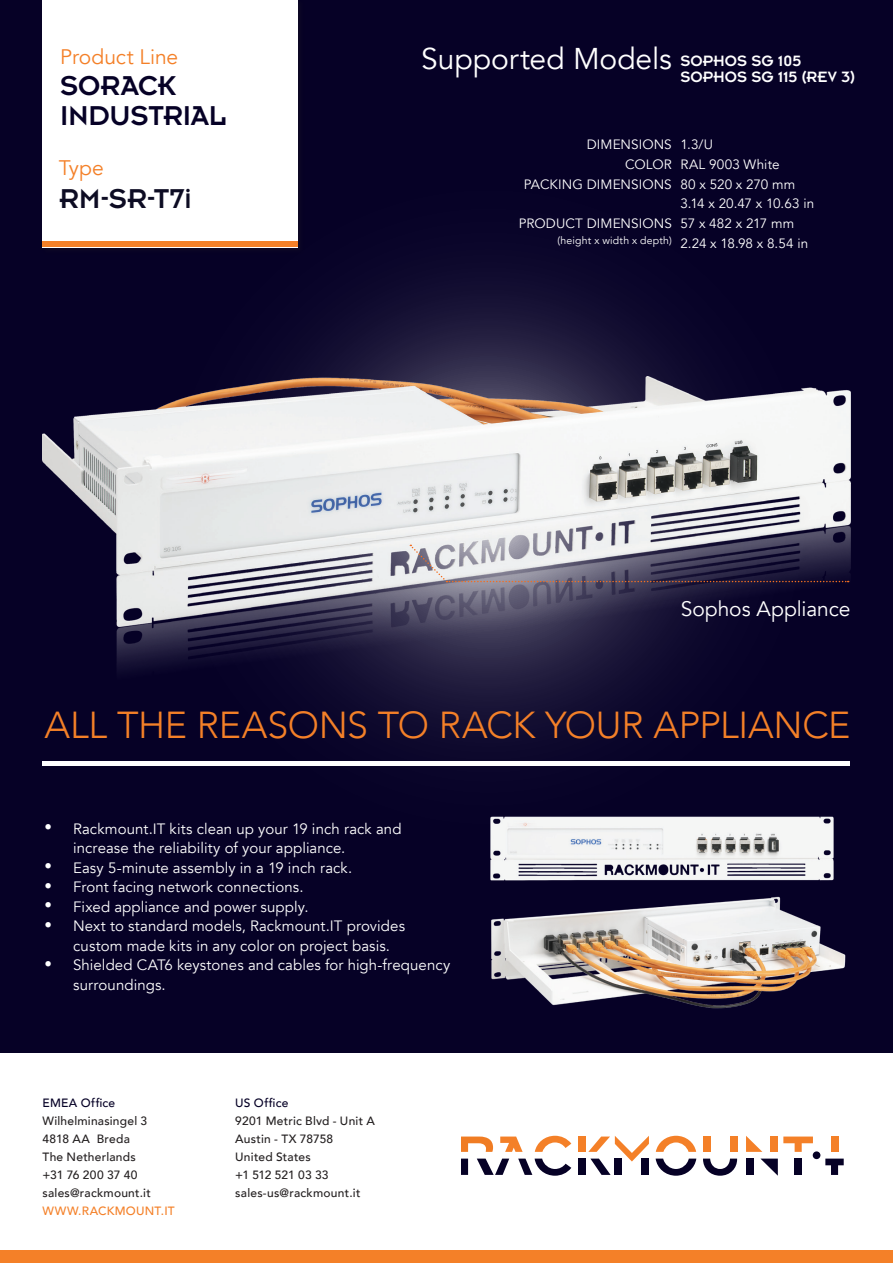
<style>
.page{position:relative;width:893px;height:1263px;background:#fff}
.page>*{position:absolute;margin:0;border:0;box-sizing:border-box;transform-origin:0 0}
.t1{font:300 37.5px "Avenir";letter-spacing:-.01em;color:#f48028}
.t2{font:30px/30px "Insignia";letter-spacing:-.01em;color:#060126}
.t3{font:30px "Avenir";letter-spacing:-.005em;color:#fff}
.t4{font:30px "Insignia";color:#0d0c23}
.t5{font:21px "Avenir";color:#f48028}
.t6{font:21px "Avenir";letter-spacing:-.005em;color:#fff}
.t7{font:16.5px/15.9px "Insignia";color:#fff}
.t8{font:15px/19.5px "Avenir";letter-spacing:.005em;color:#fff;text-align:justify}
.t9{font:13.5px/19.8px "Avenir";letter-spacing:.005em;color:#fff}
.t10{font:500 12px/18px "Avenir";letter-spacing:.02em;color:#231f20}
.t11{font:500 12px "Avenir";letter-spacing:.03em;color:#060126}
.t12{font:500 12px "Avenir";letter-spacing:.02em;color:#f48028}
.t13{font:10.5px "Avenir";letter-spacing:.02em;color:#fff}
</style>
<div class="page">
<div style="left:0;top:0;width:893px;height:1053px;background:#060126"></div>
<hr style="left:43px;top:761px;width:807px;height:4px;background:#fff">
<div style="left:41px;top:0;width:264px;height:255px;background:#231f20;opacity:.25"></div>
<div style="left:43px;top:0;width:255px;height:247px;background:#fff"></div>
<svg style="left:535px;top:1136px;width:36px;height:16px"></svg>
<div style="left:579px;top:1158px;width:7px;height:17px;background:#060126"></div>
<div style="left:579px;top:1136px;width:7px;height:16px;background:#f48028"></div>
<svg style="left:656px;top:1136px;width:40px;height:16px"></svg>
<svg style="left:656px;top:1158px;width:40px;height:18px"></svg>
<div style="left:703px;top:1136px;width:7px;height:16px;background:#f48028"></div>
<svg style="left:703px;top:1158px;width:34px;height:18px"></svg>
<div style="left:730px;top:1136px;width:7px;height:16px;background:#f48028"></div>
<div style="left:746px;top:1158px;width:7px;height:17px;background:#060126"></div>
<div style="left:771px;top:1136px;width:7px;height:16px;background:#f48028"></div>
<svg style="left:760px;top:1158px;width:18px;height:18px"></svg>
<svg style="left:746px;top:1136px;width:16px;height:16px"></svg>
<div style="left:795px;top:1158px;width:7px;height:17px;background:#060126"></div>
<svg style="left:783px;top:1136px;width:30px;height:16px"></svg>
<svg style="left:518px;top:1158px;width:53px;height:18px"></svg>
<svg style="left:500px;top:1136px;width:23px;height:16px"></svg>
<svg style="left:477px;top:1158px;width:32px;height:17px"></svg>
<svg style="left:461px;top:1136px;width:32px;height:16px"></svg>
<svg style="left:588px;top:1136px;width:61px;height:39px"></svg>
<svg style="left:461px;top:1158px;width:7px;height:17px"></svg>
<div style="left:831px;top:1136px;width:7px;height:16px;background:#f48028"></div>
<svg style="left:825px;top:1158px;width:19px;height:17px"></svg>
<div style="left:813px;top:1151px;width:7px;height:8px;background:#060126;border-radius:50%"></div>
<div style="left:0;top:1250px;width:893px;height:13px;background:#f48028"></div>
<div style="left:43px;top:241px;width:255px;height:6px;background:#f48028"></div>
<img style="left:43px;top:377px;width:807px;height:304px">
<svg style="left:410px;top:545px;width:439px;height:38px;background:#767284"></svg>
<img style="left:490px;top:816px;width:344px;height:65px">
<img style="left:491px;top:896px;width:355px;height:113px">
<h3 class="t5" style="left:60px;top:44px;width:120px">Product Line</h3>
<h2 class="t3" style="left:421px;top:41px;width:252px">Supported Models</h2>
<h2 class="t2" style="left:60px;top:71px;width:168px">SORACK<br>INDUSTRIAL</h2>
<h3 class="t5" style="left:59px;top:155px;width:47px">Type</h3>
<h2 class="t4" style="left:60px;top:183px;width:134px">RM-SR-T7i</h2>
<p class="t9" style="left:587px;top:134px;width:87px;text-align:right">DIMENSIONS<br>COLOR</p>
<p class="t9" style="left:524px;top:175px;width:149px">PACKING DIMENSIONS</p>
<p class="t9" style="left:519px;top:214px;width:155px">PRODUCT DIMENSIONS</p>
<p class="t13" style="left:557px;top:234px;width:116px">(height x width x depth)</p>
<p class="t7" style="left:680px;top:53px;width:176px">SOPHOS SG 105<br>SOPHOS SG 115 (REV 3)</p>
<p class="t9" style="left:680px;top:135px;width:135px">1.3/U<br>RAL 9003 White<br>80 x 520 x 270 mm<br>3.14 x 20.47 x 10.63 in</p>
<p class="t9" style="left:680px;top:214px;width:129px">57 x 482 x 217 mm<br>2.24 x 18.98 x 8.54 in</p>
<h3 class="t6" style="left:681px;top:596px;width:171px">Sophos Appliance</h3>
<h1 class="t1" style="left:45px;top:703px;width:807px">ALL THE REASONS TO RACK YOUR APPLIANCE</h1>
<p class="t8" style="left:45px;top:817px;width:9px">•</p>
<p class="t8" style="left:45px;top:856px;width:9px">• • • •</p>
<p class="t8" style="left:45px;top:954px;width:9px">•</p>
<p class="t8" style="left:73px;top:819px;width:379px;text-align:left">Rackmount.IT kits clean up your 19 inch rack and increase the reliability of your appliance.<br>Easy 5-minute assembly in a 19 inch rack.<br>Front facing network connections.<br>Fixed appliance and power supply.<br>Next to standard models, Rackmount.IT provides custom made kits in any color on project basis.<br>Shielded CAT6 keystones and cables for high-frequency surroundings.</p>
<p class="t11" style="left:43px;top:1092px;width:74px">EMEA Office</p>
<p class="t10" style="left:43px;top:1111px;width:110px">Wilhelminasingel 3<br>4818 AA Breda<br>The Netherlands +31 76 200 37 40 sales@rackmount.it</p>
<p class="t12" style="left:43px;top:1200px;width:134px">WWW.RACKMOUNT.IT</p>
<p class="t11" style="left:235px;top:1092px;width:55px">US Office</p>
<p class="t10" style="left:235px;top:1111px;width:141px">9201 Metric Blvd - Unit A<br>Austin - TX 78758<br>United States<br>+1 512 521 03 33 sales-us@rackmount.it</p>
</div>
